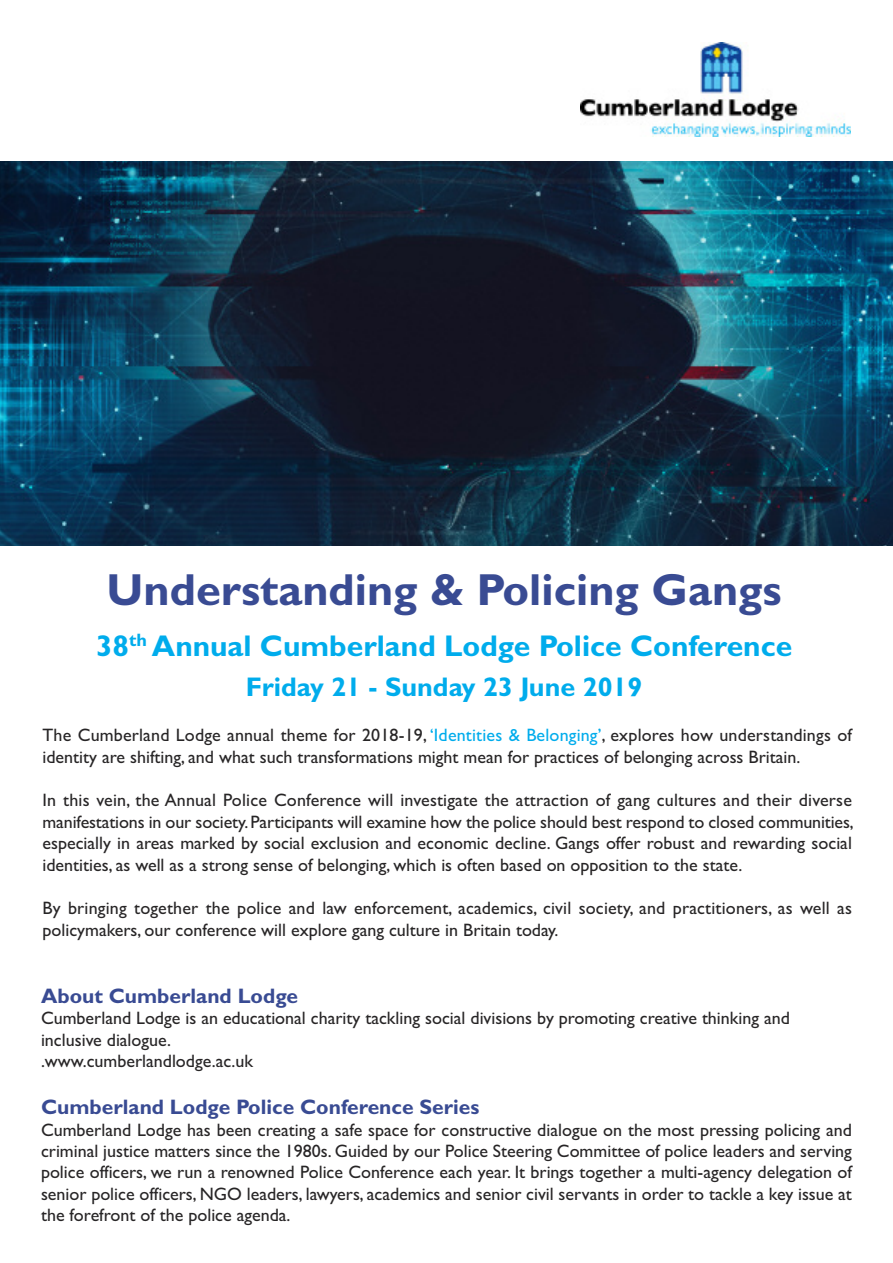
<style>
.page{position:relative;width:893px;height:1263px;background:#fff}
.page>*{position:absolute;margin:0;border:0;box-sizing:border-box;transform-origin:0 0}
.t1{font:700 45px "Gill Sans";color:#394b93}
.t2{font:700 30px "Gill Sans";color:#00acec}
.t3{font:700 27px "Gill Sans";color:#00acec}
.t4{font:700 21px "Gill Sans";color:#394b93}
.t5{font:18px/21.3px "Gill Sans";color:#272526}
.s1{color:#00acec}
</style>
<div class="page">
<img style="left:0;top:161px;width:893px;height:385px">
<img style="left:581px;top:43px;width:270px;height:94px">
<h1 class="t1" style="left:106px;top:563px;width:677px">Understanding &amp; Policing Gangs</h1>
<h2 class="t2" style="left:96px;top:628px;width:698px">38<sup>th</sup> Annual Cumberland Lodge Police Conference</h2>
<h3 class="t3" style="left:246px;top:670px;width:398px">Friday 21 - Sunday 23 June 2019</h3>
<p class="t5" style="left:43px;top:724px;width:811px">The Cumberland Lodge annual theme for 2018-19, <span class="s1">‘Identities &amp; Belonging’</span>, explores how understandings of identity are shifting, and what such transformations might mean for practices of belonging across Britain.</p>
<p class="t5" style="left:43px;top:789px;width:813px;text-align:justify">In this vein, the Annual Police Conference will investigate the attraction of gang cultures and their diverse manifestations in our society. Participants will examine how the police should best respond to closed communities, especially in areas marked by social exclusion and economic decline. Gangs offer robust and rewarding social identities, as well as a strong sense of belonging, which is often based on opposition to the state.</p>
<p class="t5" style="left:43px;top:897px;width:811px">By bringing together the police and law enforcement, academics, civil society, and practitioners, as well as policymakers, our conference will explore gang culture in Britain today.</p>
<p class="t4" style="left:41px;top:984px;width:258px">About Cumberland Lodge</p>
<p class="t5" style="left:41px;top:1007px;width:750px">Cumberland Lodge is an educational charity tackling social divisions by promoting creative thinking and inclusive dialogue.<br>.www.cumberlandlodge.ac.uk</p>
<p class="t4" style="left:41px;top:1095px;width:440px">Cumberland Lodge Police Conference Series</p>
<p class="t5" style="left:41px;top:1119px;width:812px;text-align:justify">Cumberland Lodge has been creating a safe space for constructive dialogue on the most pressing policing and criminal justice matters since the 1980s. Guided by our Police Steering Committee of police leaders and serving police officers, we run a renowned Police Conference each year. It brings together a multi-agency delegation of senior police officers, NGO leaders, lawyers, academics and senior civil servants in order to tackle a key issue at the forefront of the police agenda.</p>
</div>
